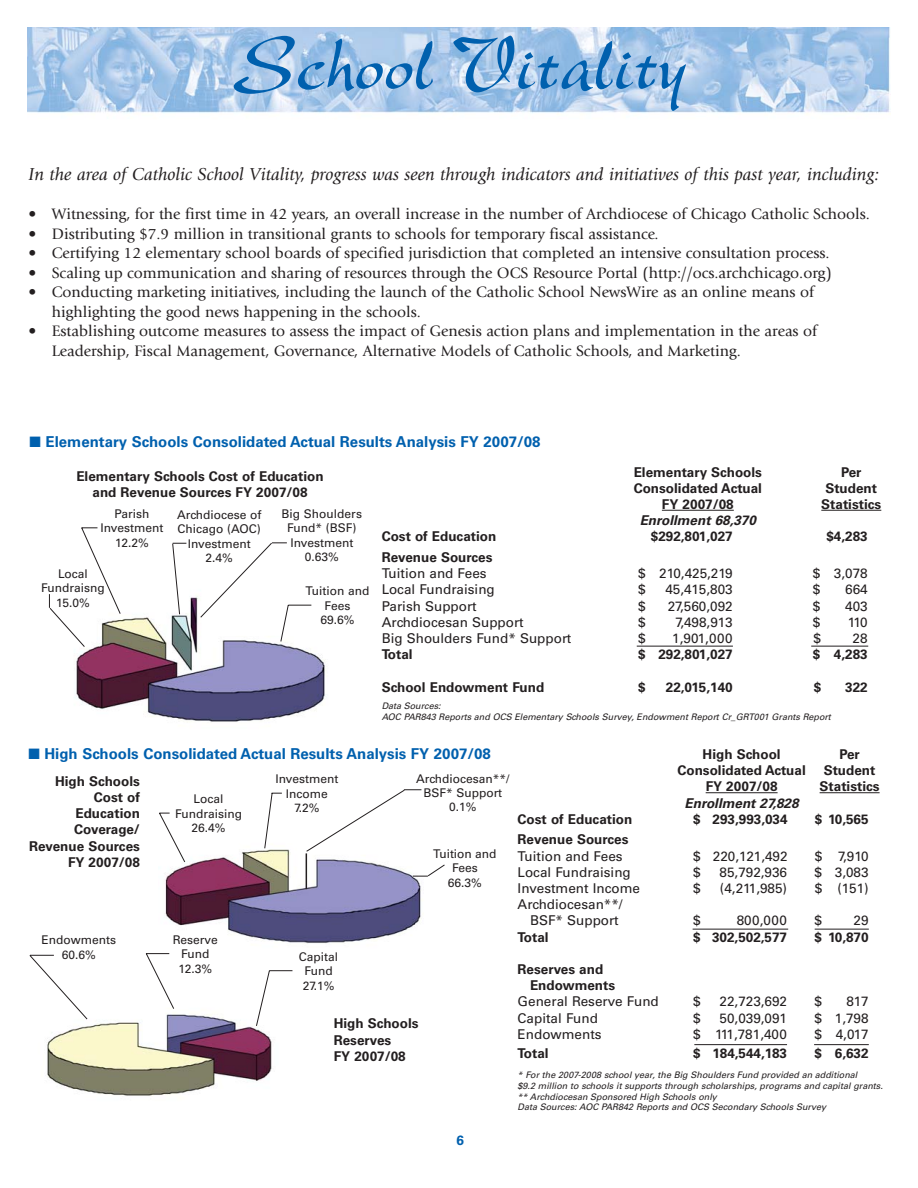
<style>
.page{position:relative;width:918px;height:1188px;background:#fff}
.page>*{position:absolute;margin:0;border:0;box-sizing:border-box;transform-origin:0 0}
.t1{font:81px "New Berolina MT Std";color:#0060ae}
.t2{font:italic 18px "Giovanni Std";color:#231f20}
.t3{font:15.75px/19.5px "Giovanni Std";color:#231f20}
.t4{font:700 15px "Univers LT Std";color:#0060ae}
.t5{font:700 13.5px/16.2px "Univers LT Std";color:#231f20}
.t6{font:13.5px/16.2px "Univers LT Std";color:#231f20}
.t7{font:italic 700 13.5px "Univers LT Std";color:#231f20}
.t8{font:700 13.5px "Univers LT Std";color:#0060ae}
.t9{font:12px/14.4px "Univers LT Std";color:#231f20;text-align:center}
.t10{font:italic 9px/10.8px "Univers LT Std";color:#231f20}
</style>
<div class="page">
<img style="left:29px;top:954px;width:243px;height:142px">
<hr style="left:662px;top:510px;width:72px;height:1px;background:#231f20">
<hr style="left:821px;top:510px;width:60px;height:1px;background:#231f20">
<hr style="left:820px;top:792px;width:60px;height:1px;background:#231f20">
<svg style="left:30px;top:955px;width:19px;height:64px"></svg>
<svg style="left:81px;top:527px;width:31px;height:67px"></svg>
<svg style="left:222px;top:543px;width:65px;height:51px"></svg>
<svg style="left:172px;top:543px;width:15px;height:51px"></svg>
<svg style="left:49px;top:594px;width:820px;height:451px"></svg>
<img style="left:27px;top:27px;width:863px;height:88px">
<svg style="left:306px;top:790px;width:139px;height:86px"></svg>
<hr style="left:306px;top:853px;width:1px;height:36px;background:#231f20">
<h1 class="t1" style="left:231px;top:14px;width:457px">School Vitality</h1>
<p class="t2" style="left:28px;top:168px;width:853px">In the area of Catholic School Vitality, progress was seen through indicators and initiatives of this past year, including:</p>
<p class="t3" style="left:28px;top:206px;width:843px">• Witnessing, for the first time in 42 years, an overall increase in the number of Archdiocese of Chicago Catholic Schools.</p>
<p class="t3" style="left:28px;top:225px;width:632px">• Distributing $7.9 million in transitional grants to schools for temporary fiscal assistance.</p>
<p class="t3" style="left:28px;top:245px;width:802px">• Certifying 12 elementary school boards of specified jurisdiction that completed an intensive consultation process.</p>
<p class="t3" style="left:28px;top:264px;width:805px">• Scaling up communication and sharing of resources through the OCS Resource Portal (http://ocs.archchicago.org)</p>
<p class="t3" style="left:52px;top:284px;width:764px;text-indent:-23px">• Conducting marketing initiatives, including the launch of the Catholic School NewsWire as an online means of highlighting the good news happening in the schools.</p>
<p class="t3" style="left:52px;top:323px;width:767px;text-indent:-23px">• Establishing outcome measures to assess the impact of Genesis action plans and implementation in the areas of<br>Leadership, Fiscal Management, Governance, Alternative Models of Catholic Schools, and Marketing.</p>
<p class="t4" style="left:30px;top:437px;width:512px">■ Elementary Schools Consolidated Actual Results Analysis FY 2007/08</p>
<p class="t5" style="left:76px;top:469px;width:249px;text-align:center">Elementary Schools Cost of Education and Revenue Sources FY 2007/08</p>
<p class="t5" style="left:634px;top:465px;width:130px">Elementary Schools</p>
<p class="t5" style="left:841px;top:465px;width:22px">Per</p>
<p class="t5" style="left:634px;top:481px;width:130px">Consolidated Actual</p>
<p class="t5" style="left:826px;top:481px;width:53px">Student</p>
<p class="t5" style="left:662px;top:498px;width:73px">FY 2007/08</p>
<p class="t5" style="left:821px;top:498px;width:62px">Statistics</p>
<p class="t7" style="left:640px;top:513px;width:118px">Enrollment 68,370</p>
<p class="t9" style="left:282px;top:508px;width:82px">Big Shoulders<br>Fund* (BSF)<br>Investment<br>0.63%</p>
<p class="t9" style="left:100px;top:508px;width:65px">Parish<br>Investment<br>12.2%</p>
<p class="t9" style="left:177px;top:509px;width:86px">Archdiocese of<br>Chicago (AOC)<br>Investment<br>2.4%</p>
<p class="t5" style="left:382px;top:530px;width:116px">Cost of Education</p>
<p class="t5" style="left:651px;top:530px;width:83px">$292,801,027</p>
<p class="t5" style="left:826px;top:530px;width:43px">$4,283</p>
<p class="t5" style="left:382px;top:551px;width:112px">Revenue Sources</p>
<p class="t6" style="left:382px;top:567px;width:106px">Tuition and Fees</p>
<p class="t6" style="left:638px;top:567px;width:96px">$ 210,425,219</p>
<p class="t6" style="left:813px;top:567px;width:56px">$ 3,078</p>
<p class="t6" style="left:382px;top:583px;width:115px">Local Fundraising</p>
<p class="t6" style="left:638px;top:583px;width:9px">$</p>
<p class="t6" style="left:665px;top:583px;width:69px">45,415,803</p>
<p class="t6" style="left:813px;top:583px;width:9px">$</p>
<p class="t6" style="left:845px;top:583px;width:24px">664</p>
<p class="t6" style="left:382px;top:599px;width:96px">Parish Support</p>
<p class="t6" style="left:638px;top:599px;width:9px">$</p>
<p class="t6" style="left:668px;top:599px;width:66px">27,560,092</p>
<p class="t6" style="left:813px;top:599px;width:9px">$</p>
<p class="t6" style="left:845px;top:599px;width:24px">403</p>
<p class="t6" style="left:382px;top:615px;width:143px">Archdiocesan Support</p>
<p class="t6" style="left:638px;top:615px;width:9px">$</p>
<p class="t6" style="left:675px;top:615px;width:59px">7,498,913</p>
<p class="t6" style="left:813px;top:615px;width:9px">$</p>
<p class="t6" style="left:848px;top:615px;width:21px">110</p>
<p class="t6" style="left:382px;top:632px;width:191px">Big Shoulders Fund* Support</p>
<p class="t6" style="left:638px;top:632px;width:9px">$</p>
<p class="t6" style="left:672px;top:632px;width:62px">1,901,000</p>
<p class="t6" style="left:814px;top:632px;width:9px">$</p>
<p class="t6" style="left:853px;top:632px;width:17px">28</p>
<p class="t5" style="left:382px;top:648px;width:32px">Total</p>
<p class="t5" style="left:638px;top:648px;width:96px">$ 292,801,027</p>
<p class="t5" style="left:813px;top:648px;width:56px">$ 4,283</p>
<p class="t5" style="left:382px;top:680px;width:164px">School Endowment Fund</p>
<p class="t5" style="left:638px;top:680px;width:9px">$</p>
<p class="t5" style="left:666px;top:680px;width:68px">22,015,140</p>
<p class="t5" style="left:814px;top:680px;width:9px">$</p>
<p class="t5" style="left:845px;top:680px;width:24px">322</p>
<p class="t10" style="left:382px;top:702px;width:451px">Data Sources:<br>AOC PAR843 Reports and OCS Elementary Schools Survey, Endowment Report Cr_GRT001 Grants Report</p>
<p class="t4" style="left:28px;top:749px;width:464px">■ High Schools Consolidated Actual Results Analysis FY 2007/08</p>
<p class="t5" style="left:29px;top:774px;width:112px;text-align:right">High Schools<br>Cost of<br>Education<br>Coverage/<br>Revenue Sources<br>FY 2007/08</p>
<p class="t9" style="left:41px;top:568px;width:65px">Local<br>Fundraisng<br>15.0%</p>
<p class="t9" style="left:306px;top:585px;width:65px">Tuition and<br>Fees<br>69.6%</p>
<p class="t5" style="left:703px;top:748px;width:80px">High School</p>
<p class="t5" style="left:839px;top:748px;width:22px">Per</p>
<p class="t5" style="left:677px;top:764px;width:130px">Consolidated Actual</p>
<p class="t5" style="left:824px;top:764px;width:53px">Student</p>
<p class="t5" style="left:706px;top:780px;width:73px">FY 2007/08</p>
<p class="t5" style="left:820px;top:780px;width:62px">Statistics</p>
<p class="t7" style="left:685px;top:795px;width:115px">Enrollment 27,828</p>
<p class="t9" style="left:416px;top:773px;width:95px">Archdiocesan**/<br>BSF* Support<br>0.1%</p>
<p class="t9" style="left:433px;top:848px;width:65px">Tuition and<br>Fees<br>66.3%</p>
<p class="t9" style="left:275px;top:773px;width:65px">Investment<br>Income<br>7.2%</p>
<p class="t9" style="left:175px;top:793px;width:69px">Local<br>Fundraising<br>26.4%</p>
<p class="t5" style="left:518px;top:812px;width:116px">Cost of Education</p>
<p class="t5" style="left:693px;top:812px;width:96px">$ 293,993,034</p>
<p class="t5" style="left:815px;top:812px;width:56px">$ 10,565</p>
<p class="t5" style="left:518px;top:833px;width:112px">Revenue Sources</p>
<p class="t6" style="left:518px;top:849px;width:106px">Tuition and Fees</p>
<p class="t6" style="left:693px;top:849px;width:96px">$ 220,121,492</p>
<p class="t6" style="left:815px;top:849px;width:56px">$ 7,910</p>
<p class="t6" style="left:518px;top:866px;width:115px">Local Fundraising</p>
<p class="t6" style="left:693px;top:866px;width:9px">$</p>
<p class="t6" style="left:720px;top:866px;width:69px">85,792,936</p>
<p class="t6" style="left:815px;top:866px;width:56px">$ 3,083</p>
<p class="t6" style="left:518px;top:882px;width:124px">Investment Income</p>
<p class="t6" style="left:693px;top:882px;width:9px">$</p>
<p class="t6" style="left:720px;top:882px;width:69px">(4,211,985)</p>
<p class="t6" style="left:815px;top:882px;width:56px">$ (151)</p>
<p class="t6" style="left:530px;top:898px;width:94px;text-indent:-12px">Archdiocesan**/<br>BSF* Support</p>
<p class="t6" style="left:693px;top:914px;width:9px">$</p>
<p class="t6" style="left:737px;top:914px;width:52px">800,000</p>
<p class="t6" style="left:815px;top:914px;width:9px">$</p>
<p class="t6" style="left:854px;top:914px;width:17px">29</p>
<p class="t9" style="left:42px;top:934px;width:76px">Endowments<br>60.6%</p>
<p class="t9" style="left:173px;top:934px;width:47px">Reserve<br>Fund<br>12.3%</p>
<p class="t9" style="left:299px;top:951px;width:41px">Capital<br>Fund<br>27.1%</p>
<p class="t5" style="left:334px;top:1017px;width:86px">High Schools<br>Reserves<br>FY 2007/08</p>
<p class="t8" style="left:457px;top:1136px;width:9px">6</p>
<p class="t5" style="left:518px;top:930px;width:32px">Total</p>
<p class="t5" style="left:693px;top:930px;width:95px">$ 302,502,577</p>
<p class="t5" style="left:815px;top:930px;width:56px">$ 10,870</p>
<p class="t5" style="left:530px;top:963px;width:87px;text-indent:-12px">Reserves and<br>Endowments</p>
<p class="t6" style="left:518px;top:995px;width:143px">General Reserve Fund</p>
<p class="t6" style="left:693px;top:995px;width:9px">$</p>
<p class="t6" style="left:720px;top:995px;width:69px">22,723,692</p>
<p class="t6" style="left:815px;top:995px;width:9px">$</p>
<p class="t6" style="left:846px;top:995px;width:24px">817</p>
<p class="t6" style="left:518px;top:1011px;width:82px">Capital Fund</p>
<p class="t6" style="left:693px;top:1011px;width:9px">$</p>
<p class="t6" style="left:720px;top:1011px;width:69px">50,039,091</p>
<p class="t6" style="left:815px;top:1011px;width:56px">$ 1,798</p>
<p class="t6" style="left:518px;top:1028px;width:85px">Endowments</p>
<p class="t6" style="left:693px;top:1028px;width:95px">$ 111,781,400</p>
<p class="t6" style="left:815px;top:1028px;width:55px">$ 4,017</p>
<p class="t5" style="left:518px;top:1047px;width:32px">Total</p>
<p class="t5" style="left:693px;top:1047px;width:95px">$ 184,544,183</p>
<p class="t5" style="left:815px;top:1047px;width:56px">$ 6,632</p>
<p class="t10" style="left:518px;top:1070px;width:367px">* For the 2007-2008 school year, the Big Shoulders Fund provided an additional<br>$9.2 million to schools it supports through scholarships, programs and capital grants. ** Archdiocesan Sponsored High Schools only<br>Data Sources: AOC PAR842 Reports and OCS Secondary Schools Survey</p>
</div>
